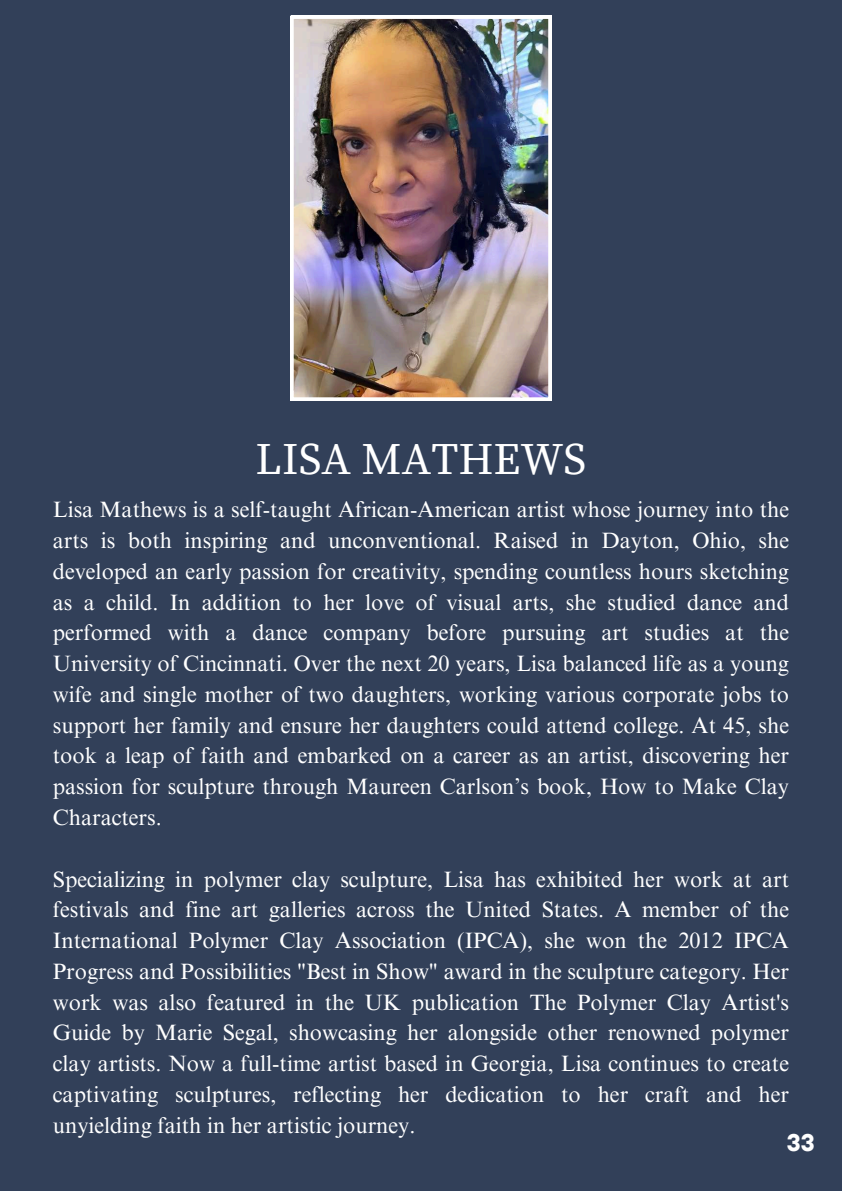
<style>
.page{position:relative;width:842px;height:1191px;background:#fff}
.page>*{position:absolute;margin:0;border:0;box-sizing:border-box;transform-origin:0 0}
.t1{font:44.6px "Source Serif Pro";color:#fff}
.t2{font:700 24px "TT Hoves";color:#fff}
.t3{font:22.2px/30.8px "Times NRMT Pro";color:#fff;text-align:justify}
</style>
<div class="page">
<div style="left:0;top:0;width:842px;height:1190px;background:#324059"></div>
<img style="left:291px;top:16px;width:260px;height:384px">
<h1 class="t1" style="left:256px;top:433px;width:332px">LISA MATHEWS</h1>
<p class="t3" style="left:53px;top:497px;width:738px">Lisa Mathews is a self-taught African-American artist whose journey into the arts is both inspiring and unconventional. Raised in Dayton, Ohio, she developed an early passion for creativity, spending countless hours sketching as a child. In addition to her love of visual arts, she studied dance and performed with a dance company before pursuing art studies at the University of Cincinnati. Over the next 20 years, Lisa balanced life as a young wife and single mother of two daughters, working various corporate jobs to support her family and ensure her daughters could attend college. At 45, she took a leap of faith and embarked on a career as an artist, discovering her passion for sculpture through Maureen Carlson’s book, How to Make Clay Characters.</p>
<p class="t3" style="left:53px;top:866px;width:738px">Specializing in polymer clay sculpture, Lisa has exhibited her work at art festivals and fine art galleries across the United States. A member of the International Polymer Clay Association (IPCA), she won the 2012 IPCA Progress and Possibilities "Best in Show" award in the sculpture category. Her work was also featured in the UK publication The Polymer Clay Artist's Guide by Marie Segal, showcasing her alongside other renowned polymer clay artists. Now a full-time artist based in Georgia, Lisa continues to create captivating sculptures, reflecting her dedication to her craft and her unyielding faith in her artistic journey.</p>
<p class="t2" style="left:787px;top:1127px;width:30px">33</p>
</div>
